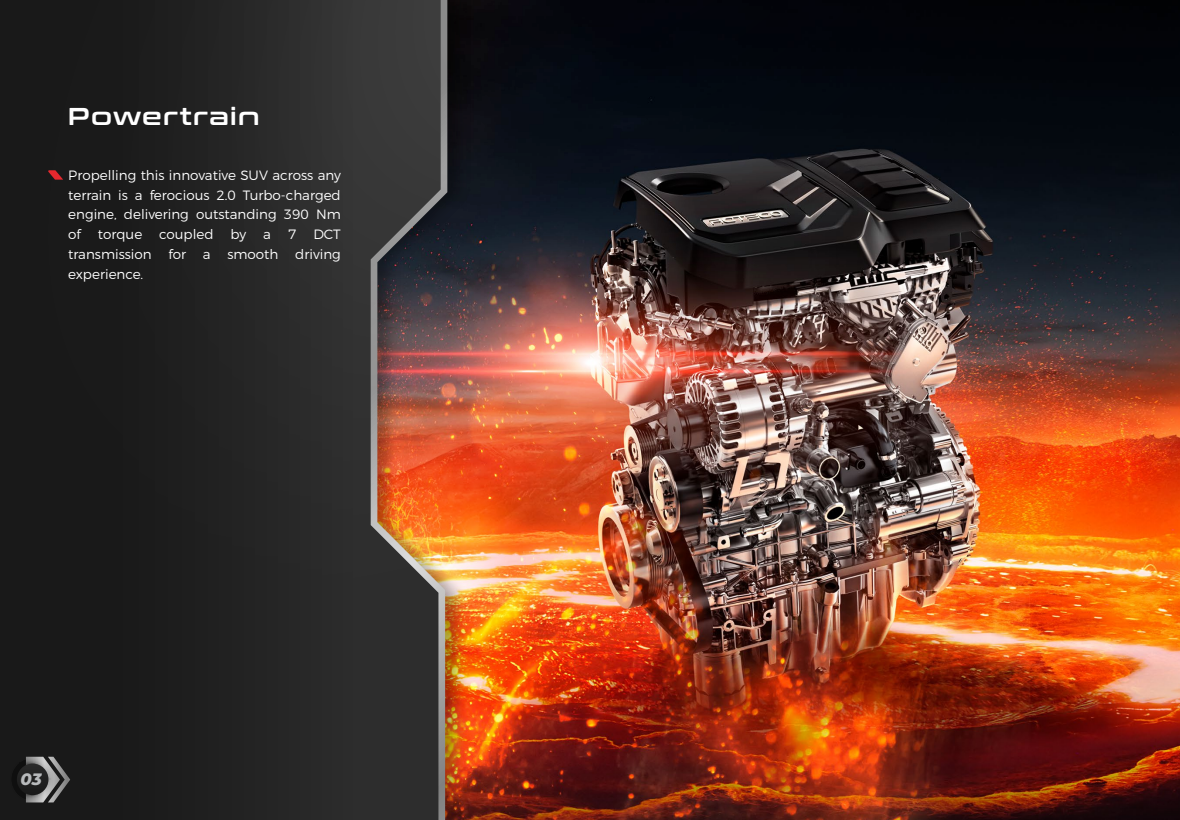
<style>
.page{position:relative;width:1180px;height:820px;background:#fff}
.page>*{position:absolute;margin:0;border:0;box-sizing:border-box;transform-origin:0 0}
.t1{font:24.3px "Conthrax Sb";letter-spacing:.06em;color:#fff}
.t2{font:italic 800 16.55px "Montserrat";color:#b8babc}
.t3{font:300 13.5px/19.8px "Montserrat";color:#fff;text-align:justify}
</style>
<div class="page">
<img style="left:475px;top:761px;width:705px;height:59px">
<svg style="left:0;top:761px;width:371px;height:59px;background:#202020"></svg>
<svg style="left:371px;top:761px;width:76px;height:59px;background:#373433"></svg>
<img style="left:0;top:0;width:1180px;height:761px">
<svg style="left:48px;top:170px;width:15px;height:10px"></svg>
<svg style="left:10px;top:757px;width:60px;height:45px;background:#525252"></svg>
<div style="left:17px;top:764px;width:31px;height:31px;background:#212121;border-radius:16px"></div>
<h1 class="t1" style="left:68px;top:98px;width:193px">Powertrain</h1>
<p class="t3" style="left:68px;top:164px;width:274px">Propelling this innovative SUV across any terrain is a ferocious 2.0 Turbo-charged engine, delivering outstanding 390 Nm of</p>
<p class="t3" style="left:98px;top:223px;width:46px">torque</p>
<p class="t3" style="left:159px;top:223px;width:56px">coupled</p>
<p class="t3" style="left:231px;top:223px;width:17px">by</p>
<p class="t3" style="left:263px;top:223px;width:9px">a</p>
<p class="t3" style="left:288px;top:223px;width:10px">7</p>
<p class="t3" style="left:68px;top:223px;width:274px;text-indent:245px">DCT transmission for a smooth driving experience.</p>
<p class="t2" style="left:21px;top:767px;width:23px">03</p>
</div>
